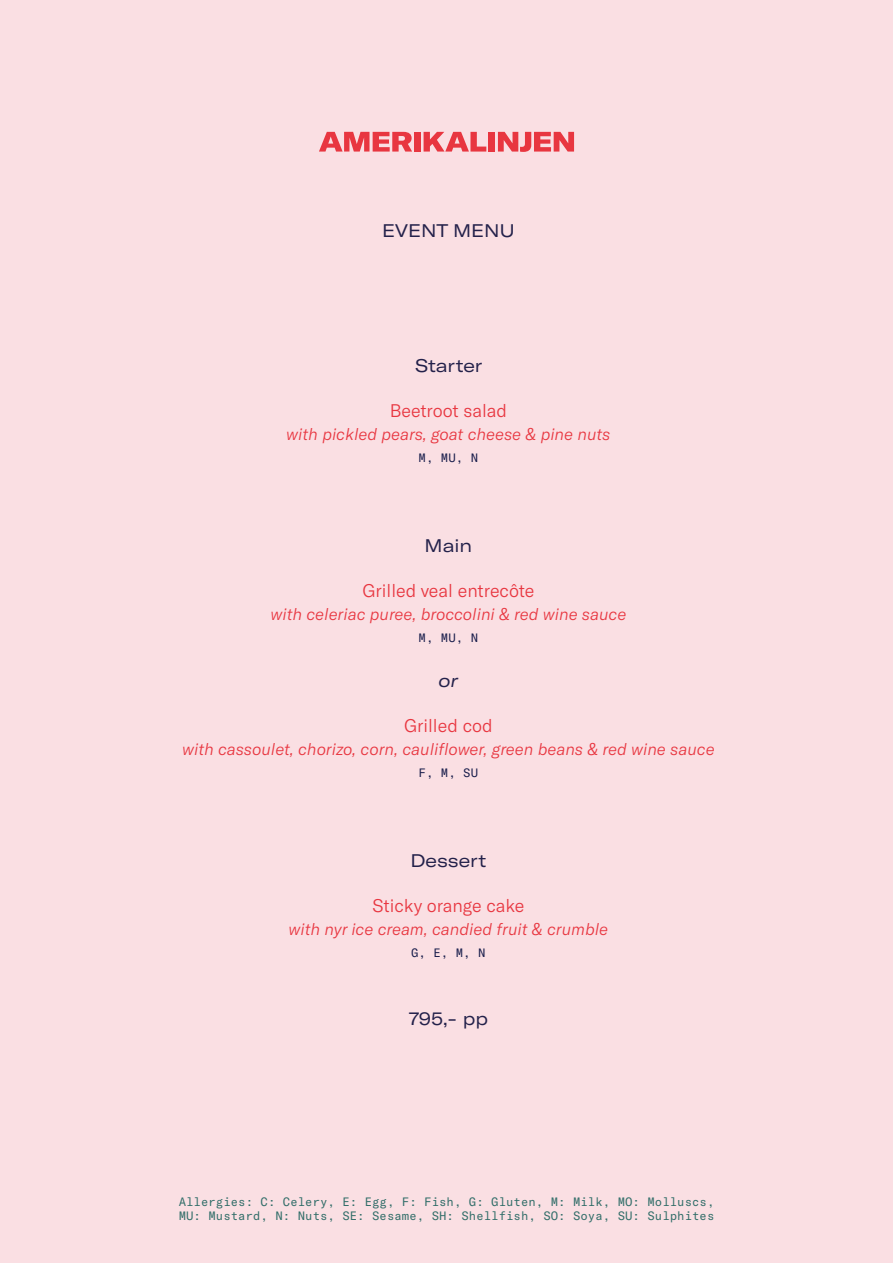
<style>
.page{position:relative;width:893px;height:1263px;background:#fadfe3}
.page>*{position:absolute;margin:0;border:0;box-sizing:border-box;transform-origin:0 0}
.t1{font:300 18px "GT America";color:#e83640}
.t2{font:expanded 18px "GT America";color:#23214a}
.t3{font:italic expanded 18px "GT America";color:#23214a}
.t4{font:italic 300 16.5px "GT America";color:#e83640}
.t5{font:12px "GT America Mono";color:#306d68}
.t6{font:12px "GT America Mono";color:#181d4b}
</style>
<div class="page">
<div style="left:414px;top:132px;width:6px;height:20px;background:#e83640"></div>
<div style="left:488px;top:132px;width:7px;height:20px;background:#e83640"></div>
<svg style="left:424px;top:132px;width:62px;height:20px"></svg>
<svg style="left:498px;top:132px;width:76px;height:20px"></svg>
<svg style="left:319px;top:132px;width:93px;height:20px"></svg>
<p class="t2" style="left:382px;top:220px;width:134px">EVENT MENU</p>
<p class="t2" style="left:415px;top:355px;width:69px">Starter</p>
<p class="t1" style="left:390px;top:400px;width:119px">Beetroot salad</p>
<p class="t4" style="left:286px;top:424px;width:326px">with pickled pears, goat cheese &amp; pine nuts</p>
<p class="t6" style="left:419px;top:451px;width:61px">M, MU, N</p>
<p class="t2" style="left:425px;top:535px;width:49px">Main</p>
<p class="t1" style="left:362px;top:580px;width:173px">Grilled veal entrecôte</p>
<p class="t4" style="left:270px;top:604px;width:357px">with celeriac puree, broccolini &amp; red wine sauce</p>
<p class="t6" style="left:419px;top:631px;width:61px">M, MU, N</p>
<p class="t3" style="left:439px;top:670px;width:21px">or</p>
<p class="t1" style="left:404px;top:715px;width:90px">Grilled cod</p>
<p class="t4" style="left:182px;top:739px;width:534px">with cassoulet, chorizo, corn, cauliflower, green beans &amp; red wine sauce</p>
<p class="t6" style="left:419px;top:766px;width:61px">F, M, SU</p>
<p class="t2" style="left:410px;top:850px;width:77px">Dessert</p>
<p class="t1" style="left:372px;top:895px;width:153px">Sticky orange cake</p>
<p class="t4" style="left:289px;top:919px;width:321px">with nyr ice cream, candied fruit &amp; crumble</p>
<p class="t6" style="left:411px;top:946px;width:76px">G, E, M, N</p>
<p class="t2" style="left:409px;top:1008px;width:81px">795,- pp</p>
<p class="t5" style="left:179px;top:1195px;width:537px">Allergies: C: Celery, E: Egg, F: Fish, G: Gluten, M: Milk, MO: Molluscs,</p>
<p class="t5" style="left:179px;top:1209px;width:537px">MU: Mustard, N: Nuts, SE: Sesame, SH: Shellfish, SO: Soya, SU: Sulphites</p>
</div>
